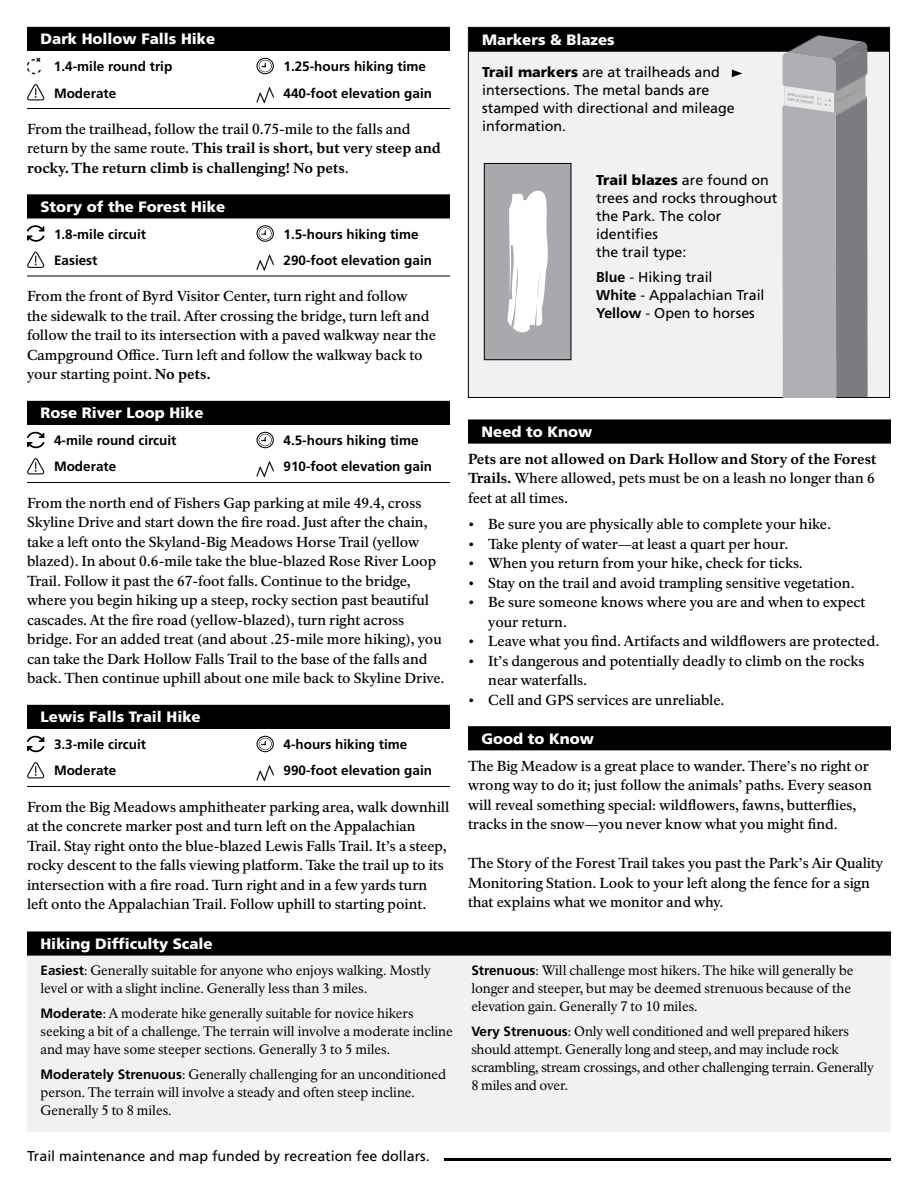
<style>
.page{position:relative;width:918px;height:1188px;background:#fff}
.page>*{position:absolute;margin:0;border:0;box-sizing:border-box;transform-origin:0 0}
.Header__Hike{font:900 15px "Frutiger LT Std";color:#fff}
.Hiking_Body_Text{font:500 14.25px/19.5px "NPS Rawlinson OT";letter-spacing:-.005em;color:#000}
.t1{font:14.25px/18px "Frutiger LT Std";color:#000}
.Hike_Distance_Type_D{font:13.5px/18px "NPS Rawlinson OT";letter-spacing:-.01em;color:#000}
.Hike_Statistics_Line{font:700 13.5px "Frutiger LT Std";color:#000}
.s1{font-weight:800}
.s2{font-family:"Frutiger LT Std";font-weight:700}
.s3{font-weight:900}
.s4{font-weight:700}
</style>
<div class="page">
<div style="left:27px;top:27px;width:423px;height:19px;background:#000"></div>
<div style="left:27px;top:45px;width:423px;height:6px;background:#000"></div>
<hr style="left:27px;top:108px;width:423px;height:1px;background:#000">
<div style="left:27px;top:194px;width:423px;height:20px;background:#000"></div>
<div style="left:27px;top:212px;width:423px;height:6px;background:#000"></div>
<hr style="left:27px;top:276px;width:423px;height:1px;background:#000">
<div style="left:27px;top:401px;width:423px;height:19px;background:#000"></div>
<div style="left:27px;top:419px;width:423px;height:6px;background:#000"></div>
<hr style="left:27px;top:482px;width:423px;height:1px;background:#000">
<div style="left:27px;top:705px;width:423px;height:19px;background:#000"></div>
<div style="left:27px;top:723px;width:423px;height:6px;background:#000"></div>
<hr style="left:27px;top:786px;width:423px;height:1px;background:#000">
<svg style="left:27px;top:58px;width:14px;height:16px"></svg>
<svg style="left:257px;top:58px;width:17px;height:16px"></svg>
<svg style="left:27px;top:84px;width:18px;height:17px"></svg>
<svg style="left:256px;top:87px;width:18px;height:16px"></svg>
<svg style="left:27px;top:225px;width:18px;height:17px"></svg>
<svg style="left:257px;top:225px;width:17px;height:17px"></svg>
<svg style="left:27px;top:252px;width:18px;height:16px"></svg>
<svg style="left:256px;top:254px;width:18px;height:17px"></svg>
<svg style="left:27px;top:432px;width:18px;height:16px"></svg>
<svg style="left:257px;top:432px;width:17px;height:16px"></svg>
<svg style="left:27px;top:458px;width:18px;height:16px"></svg>
<svg style="left:256px;top:461px;width:18px;height:16px"></svg>
<svg style="left:27px;top:736px;width:18px;height:16px"></svg>
<svg style="left:257px;top:736px;width:17px;height:16px"></svg>
<svg style="left:27px;top:762px;width:18px;height:16px"></svg>
<svg style="left:256px;top:765px;width:18px;height:16px"></svg>
<div style="left:468px;top:419px;width:423px;height:20px;background:#000"></div>
<div style="left:468px;top:438px;width:423px;height:6px;background:#000"></div>
<div style="left:468px;top:726px;width:423px;height:20px;background:#000"></div>
<div style="left:468px;top:744px;width:423px;height:6px;background:#000"></div>
<svg style="left:468px;top:27px;width:422px;height:371px"></svg>
<div style="left:484px;top:163px;width:87px;height:197px;background:#a7a9ac"></div>
<svg style="left:507px;top:190px;width:41px;height:143px"></svg>
<div style="left:484px;top:163px;width:87px;height:197px;border:1px solid #000"></div>
<svg style="left:782px;top:35px;width:86px;height:362px;background:#9b9da0"></svg>
<div style="left:27px;top:931px;width:864px;height:20px;background:#000"></div>
<div style="left:27px;top:950px;width:864px;height:6px;background:#000"></div>
<div style="left:27px;top:956px;width:864px;height:175px;background:#f1f1f2"></div>
<hr style="left:444px;top:1158px;width:447px;height:3px;background:#000">
<h1 class="Header__Hike" style="left:40px;top:30px;width:176px">Dark Hollow Falls Hike</h1>
<h1 class="Hike_Statistics_Line" style="left:54px;top:59px;width:120px">1.4-mile round trip</h1>
<p class="Hike_Statistics_Line" style="left:284px;top:59px;width:144px">1.25-hours hiking time</p>
<p class="Hike_Statistics_Line" style="left:54px;top:85px;width:64px">Moderate</p>
<p class="Hike_Statistics_Line" style="left:283px;top:85px;width:150px">440-foot elevation gain</p>
<p class="Hiking_Body_Text" style="left:27px;top:119px;width:416px">From the trailhead, follow the trail 0.75-mile to the falls and return by the same route. <span class="s1">This trail is short, but very steep and rocky. The return climb is challenging! No pets</span>.</p>
<h2 class="Header__Hike" style="left:40px;top:197px;width:186px">Story of the Forest Hike</h2>
<p class="Hike_Statistics_Line" style="left:54px;top:226px;width:94px">1.8-mile circuit</p>
<p class="Hike_Statistics_Line" style="left:284px;top:226px;width:137px">1.5-hours hiking time</p>
<p class="Hike_Statistics_Line" style="left:54px;top:252px;width:45px">Easiest</p>
<p class="Hike_Statistics_Line" style="left:283px;top:252px;width:150px">290-foot elevation gain</p>
<p class="Hiking_Body_Text" style="left:27px;top:287px;width:410px">From the front of Byrd Visitor Center, turn right and follow<br>the sidewalk to the trail. After crossing the bridge, turn left and follow the trail to its intersection with a paved walkway near the Campground Office. Turn left and follow the walkway back to your starting point. <span class="s1">No pets.</span></p>
<h2 class="Header__Hike" style="left:40px;top:404px;width:165px">Rose River Loop Hike</h2>
<p class="Hike_Statistics_Line" style="left:54px;top:433px;width:124px">4-mile round circuit</p>
<p class="Hike_Statistics_Line" style="left:284px;top:433px;width:137px">4.5-hours hiking time</p>
<p class="Hike_Statistics_Line" style="left:54px;top:459px;width:64px">Moderate</p>
<p class="Hike_Statistics_Line" style="left:283px;top:459px;width:150px">910-foot elevation gain</p>
<p class="Hiking_Body_Text" style="left:27px;top:493px;width:419px">From the north end of Fishers Gap parking at mile 49.4, cross Skyline Drive and start down the fire road. Just after the chain, take a left onto the Skyland-Big Meadows Horse Trail (yellow blazed). In about 0.6-mile take the blue-blazed Rose River Loop Trail. Follow it past the 67-foot falls. Continue to the bridge, where you begin hiking up a steep, rocky section past beautiful cascades. At the fire road (yellow-blazed), turn right across bridge. For an added treat (and about .25-mile more hiking), you can take the Dark Hollow Falls Trail to the base of the falls and back. Then continue uphill about one mile back to Skyline Drive.</p>
<h2 class="Header__Hike" style="left:40px;top:708px;width:162px">Lewis Falls Trail Hike</h2>
<p class="Hike_Statistics_Line" style="left:54px;top:737px;width:94px">3.3-mile circuit</p>
<p class="Hike_Statistics_Line" style="left:284px;top:737px;width:125px">4-hours hiking time</p>
<p class="Hike_Statistics_Line" style="left:54px;top:763px;width:64px">Moderate</p>
<p class="Hike_Statistics_Line" style="left:283px;top:763px;width:150px">990-foot elevation gain</p>
<p class="Hiking_Body_Text" style="left:27px;top:797px;width:424px">From the Big Meadows amphitheater parking area, walk downhill at the concrete marker post and turn left on the Appalachian Trail. Stay right onto the blue-blazed Lewis Falls Trail. It’s a steep, rocky descent to the falls viewing platform. Take the trail up to its intersection with a fire road. Turn right and in a few yards turn left onto the Appalachian Trail. Follow uphill to starting point.</p>
<h2 class="Header__Hike" style="left:40px;top:935px;width:174px">Hiking Difficulty Scale</h2>
<p class="Hike_Distance_Type_D" style="left:40px;top:962px;width:392px"><span class="s2">Easiest</span>: Generally suitable for anyone who enjoys walking. Mostly level or with a slight incline. Generally less than 3 miles.</p>
<p class="Hike_Distance_Type_D" style="left:40px;top:1005px;width:414px"><span class="s2">Moderate</span>: A moderate hike generally suitable for novice hikers seeking a bit of a challenge. The terrain will involve a moderate incline and may have some steeper sections. Generally 3 to 5 miles.</p>
<p class="Hike_Distance_Type_D" style="left:40px;top:1065px;width:407px"><span class="s2">Moderately Strenuous</span>: Generally challenging for an unconditioned person. The terrain will involve a steady and often steep incline.<br>Generally 5 to 8 miles.</p>
<p class="t1" style="left:27px;top:1147px;width:404px">Trail maintenance and map funded by recreation fee dollars.</p>
<p class="Header__Hike" style="left:482px;top:31px;width:134px">Markers &amp; Blazes</p>
<p class="t1" style="left:482px;top:63px;width:254px"><span class="s3">Trail markers</span> are at trailheads and intersections. The metal bands are stamped with directional and mileage information.</p>
<p class="t1" style="left:596px;top:171px;width:183px"><span class="s3">Trail blazes</span> are found on trees and rocks throughout the Park. The color identifies<br>the trail type:</p>
<p class="t1" style="left:596px;top:268px;width:170px"><span class="s4">Blue</span> - Hiking trail<br><span class="s4">White</span> - Appalachian Trail<br><span class="s4">Yellow</span> - Open to horses</p>
<p class="Header__Hike" style="left:482px;top:423px;width:112px">Need to Know</p>
<p class="Hiking_Body_Text" style="left:468px;top:450px;width:410px"><span class="s1">Pets are not allowed on Dark Hollow and Story of the Forest<br>Trails.</span> Where allowed, pets must be on a leash no longer than 6 feet at all times.</p>
<p class="Hiking_Body_Text" style="left:468px;top:515px;width:365px">• Be sure you are physically able to complete your hike.</p>
<p class="Hiking_Body_Text" style="left:468px;top:534px;width:322px">• Take plenty of water—at least a quart per hour.</p>
<p class="Hiking_Body_Text" style="left:468px;top:554px;width:337px">• When you return from your hike, check for ticks.</p>
<p class="Hiking_Body_Text" style="left:468px;top:573px;width:388px">• Stay on the trail and avoid trampling sensitive vegetation.</p>
<p class="Hiking_Body_Text" style="left:488px;top:593px;width:379px;text-indent:-20px">• Be sure someone knows where you are and when to expect your return.</p>
<p class="Hiking_Body_Text" style="left:468px;top:632px;width:413px">• Leave what you find. Artifacts and wildflowers are protected.</p>
<p class="Hiking_Body_Text" style="left:488px;top:651px;width:378px;text-indent:-20px">• It’s dangerous and potentially deadly to climb on the rocks near waterfalls.</p>
<p class="Hiking_Body_Text" style="left:468px;top:690px;width:258px">• Cell and GPS services are unreliable.</p>
<p class="Header__Hike" style="left:482px;top:729px;width:114px">Good to Know</p>
<p class="Hiking_Body_Text" style="left:468px;top:756px;width:405px">The Big Meadow is a great place to wander. There’s no right or wrong way to do it; just follow the animals’ paths. Every season will reveal something special: wildflowers, fawns, butterflies, tracks in the snow—you never know what you might find.</p>
<p class="Hiking_Body_Text" style="left:468px;top:854px;width:417px">The Story of the Forest Trail takes you past the Park’s Air Quality<br>Monitoring Station. Look to your left along the fence for a sign that explains what we monitor and why.</p>
<p class="Hike_Distance_Type_D" style="left:471px;top:962px;width:384px"><span class="s2">Strenuous</span>: Will challenge most hikers. The hike will generally be longer and steeper, but may be deemed strenuous because of the elevation gain. Generally 7 to 10 miles.</p>
<p class="Hike_Distance_Type_D" style="left:471px;top:1023px;width:404px"><span class="s2">Very Strenuous</span>: Only well conditioned and well prepared hikers should attempt. Generally long and steep, and may include rock scrambling, stream crossings, and other challenging terrain. Generally 8 miles and over.</p>
</div>
